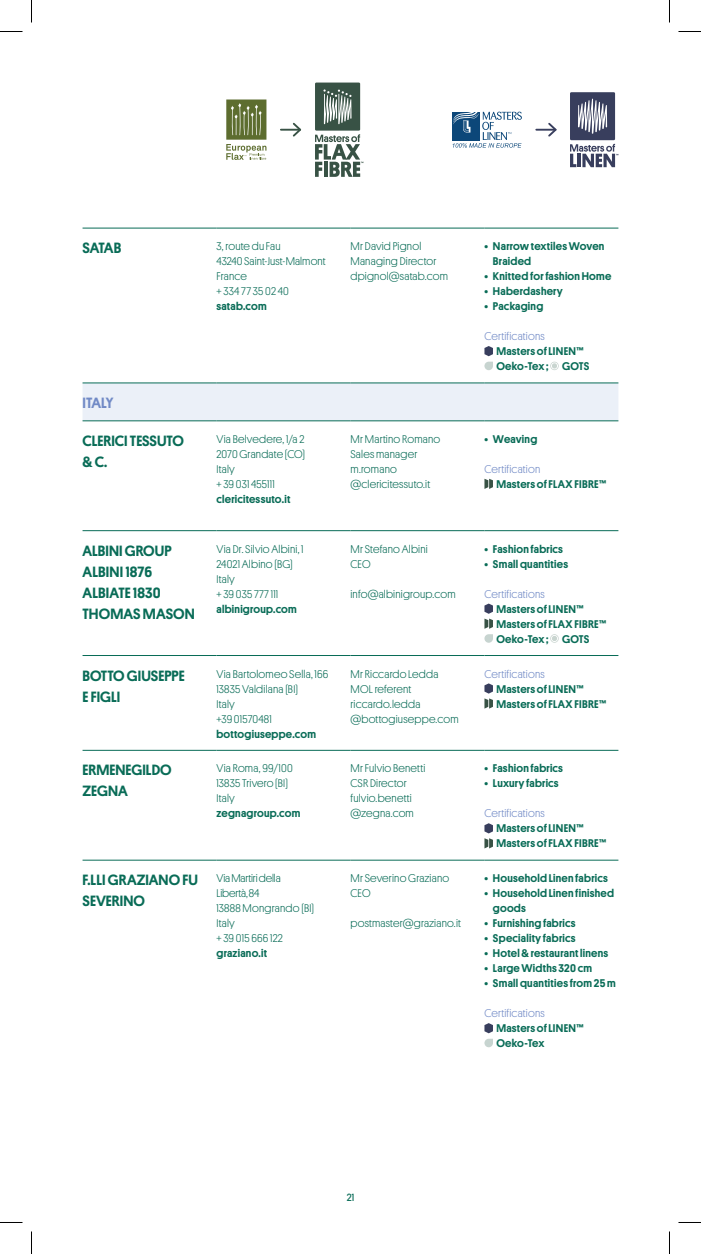
<style>
.page{position:relative;width:701px;height:1254px;background:#fff}
.page>*{position:absolute;margin:0;border:0;box-sizing:border-box;transform-origin:0 0}
.t1{font:500 15px/21px "Platform";color:#096c57}
.t2{font:500 15px "Platform";letter-spacing:-.035em;color:#718ac6}
.t3{font:300 11.25px/15px "Platform";letter-spacing:.015em;color:#096c57}
.t4{font:500 11.25px/15px "Platform";letter-spacing:.02em;color:#096c57}
.t5{font:300 11.25px "Platform";letter-spacing:.015em;color:#718ac6}
.t6{font:10.5px "Platform";color:#096c57}
</style>
<div class="page">
<div style="left:83px;top:384px;width:535px;height:36px;background:#ebf0f8"></div>
<hr style="left:83px;top:228px;width:133px;height:1px;background:#096c57">
<hr style="left:216px;top:228px;width:134px;height:1px;background:#096c57">
<hr style="left:350px;top:228px;width:134px;height:1px;background:#096c57">
<hr style="left:484px;top:228px;width:134px;height:1px;background:#096c57">
<hr style="left:83px;top:383px;width:133px;height:1px;background:#096c57">
<hr style="left:216px;top:383px;width:134px;height:1px;background:#096c57">
<hr style="left:350px;top:383px;width:134px;height:1px;background:#096c57">
<hr style="left:484px;top:383px;width:134px;height:1px;background:#096c57">
<hr style="left:83px;top:420px;width:133px;height:1px;background:#096c57">
<hr style="left:216px;top:420px;width:134px;height:1px;background:#096c57">
<hr style="left:350px;top:420px;width:134px;height:1px;background:#096c57">
<hr style="left:484px;top:420px;width:134px;height:1px;background:#096c57">
<hr style="left:83px;top:530px;width:133px;height:1px;background:#096c57">
<hr style="left:216px;top:530px;width:134px;height:1px;background:#096c57">
<hr style="left:350px;top:530px;width:134px;height:1px;background:#096c57">
<hr style="left:484px;top:530px;width:134px;height:1px;background:#096c57">
<hr style="left:83px;top:655px;width:133px;height:1px;background:#096c57">
<hr style="left:216px;top:655px;width:134px;height:1px;background:#096c57">
<hr style="left:350px;top:655px;width:134px;height:1px;background:#096c57">
<hr style="left:484px;top:655px;width:134px;height:1px;background:#096c57">
<hr style="left:83px;top:750px;width:133px;height:1px;background:#096c57">
<hr style="left:216px;top:750px;width:134px;height:1px;background:#096c57">
<hr style="left:350px;top:750px;width:134px;height:1px;background:#096c57">
<hr style="left:484px;top:750px;width:134px;height:1px;background:#096c57">
<hr style="left:83px;top:860px;width:133px;height:1px;background:#096c57">
<hr style="left:216px;top:860px;width:134px;height:1px;background:#096c57">
<hr style="left:350px;top:860px;width:134px;height:1px;background:#096c57">
<hr style="left:484px;top:860px;width:134px;height:1px;background:#096c57">
<svg style="left:484px;top:346px;width:9px;height:10px"></svg>
<svg style="left:484px;top:362px;width:9px;height:8px"></svg>
<svg style="left:550px;top:362px;width:9px;height:8px"></svg>
<svg style="left:484px;top:479px;width:9px;height:10px"></svg>
<svg style="left:484px;top:603px;width:9px;height:40px"></svg>
<svg style="left:550px;top:634px;width:9px;height:9px"></svg>
<svg style="left:484px;top:683px;width:9px;height:25px"></svg>
<svg style="left:484px;top:823px;width:9px;height:25px"></svg>
<svg style="left:484px;top:1023px;width:9px;height:24px"></svg>
<svg style="left:315px;top:83px;width:48px;height:94px"></svg>
<svg style="left:570px;top:92px;width:48px;height:75px"></svg>
<svg style="left:281px;top:122px;width:21px;height:15px"></svg>
<svg style="left:536px;top:122px;width:21px;height:15px"></svg>
<svg style="left:226px;top:99px;width:40px;height:61px"></svg>
<svg style="left:452px;top:112px;width:70px;height:36px"></svg>
<svg style="left:0;top:31px;width:22px;height:1px"></svg>
<svg style="left:678px;top:31px;width:23px;height:1px"></svg>
<svg style="left:0;top:1222px;width:22px;height:1px"></svg>
<svg style="left:678px;top:1222px;width:23px;height:1px"></svg>
<svg style="left:31px;top:0;width:1px;height:23px"></svg>
<svg style="left:31px;top:1231px;width:1px;height:23px"></svg>
<svg style="left:669px;top:0;width:1px;height:23px"></svg>
<svg style="left:669px;top:1231px;width:1px;height:23px"></svg>
<h1 class="t1" style="left:83px;top:237px;width:40px">SATAB</h1>
<p class="t3" style="left:216px;top:238px;width:111px">3, route du Fau<br>43240 Saint-Just-Malmont<br>France<br>+ 334 77 35 02 40</p>
<p class="t4" style="left:216px;top:298px;width:52px">satab.com</p>
<h1 class="t2" style="left:83px;top:392px;width:32px">ITALY</h1>
<h1 class="t1" style="left:83px;top:429px;width:103px">CLERICI TESSUTO &amp; C.</h1>
<p class="t3" style="left:216px;top:431px;width:90px">Via Belvedere, 1/a 2<br>2070 Grandate (CO)<br>Italy<br>+ 39 031 455111</p>
<p class="t4" style="left:216px;top:491px;width:75px">clericitessuto.it</p>
<h1 class="t1" style="left:83px;top:539px;width:114px">ALBINI GROUP<br>ALBINI 1876<br>ALBIATE 1830<br>THOMAS MASON</h1>
<p class="t3" style="left:216px;top:540px;width:89px">Via Dr. Silvio Albini, 1<br>24021 Albino (BG)<br>Italy<br>+ 39 035 777 111</p>
<p class="t4" style="left:216px;top:600px;width:82px">albinigroup.com</p>
<h1 class="t1" style="left:83px;top:664px;width:104px">BOTTO GIUSEPPE<br>E FIGLI</h1>
<p class="t3" style="left:216px;top:665px;width:113px">Via Bartolomeo Sella, 166<br>13835 Valdilana (BI)<br>Italy<br>+39 01570481</p>
<p class="t4" style="left:216px;top:725px;width:101px">bottogiuseppe.com</p>
<h1 class="t1" style="left:83px;top:759px;width:91px">ERMENEGILDO<br>ZEGNA</h1>
<p class="t3" style="left:216px;top:760px;width:78px">Via Roma, 99/100<br>13835 Trivero (BI)<br>Italy</p>
<p class="t4" style="left:216px;top:805px;width:85px">zegnagroup.com</p>
<h1 class="t1" style="left:83px;top:868px;width:117px">F.LLI GRAZIANO FU<br>SEVERINO</h1>
<p class="t3" style="left:216px;top:870px;width:99px">Via Martiri della<br>Libertà, 84<br>13888 Mongrando (BI)<br>Italy<br>+ 39 015 666 122</p>
<p class="t4" style="left:216px;top:945px;width:52px">graziano.it</p>
<p class="t3" style="left:350px;top:238px;width:99px">Mr David Pignol<br>Managing Director dpignol@satab.com</p>
<p class="t4" style="left:493px;top:238px;width:113px;text-indent:-9px">• Narrow textiles Woven<br>Braided</p>
<p class="t4" style="left:484px;top:268px;width:128px">• Knitted for fashion Home</p>
<p class="t4" style="left:484px;top:283px;width:79px">• Haberdashery</p>
<p class="t4" style="left:484px;top:298px;width:60px">• Packaging</p>
<p class="t5" style="left:484px;top:328px;width:62px">Certifications</p>
<p class="t4" style="left:496px;top:343px;width:95px">Masters of LINEN™<br>Oeko-Tex ; GOTS</p>
<p class="t3" style="left:350px;top:431px;width:91px">Mr Martino Romano<br>Sales manager m.romano @clericitessuto.it</p>
<p class="t4" style="left:484px;top:431px;width:54px">• Weaving</p>
<p class="t5" style="left:484px;top:461px;width:57px">Certification</p>
<p class="t4" style="left:496px;top:476px;width:111px">Masters of FLAX FIBRE™</p>
<p class="t3" style="left:350px;top:540px;width:79px">Mr Stefano Albini<br>CEO</p>
<p class="t3" style="left:350px;top:585px;width:107px">info@albinigroup.com</p>
<p class="t4" style="left:484px;top:540px;width:80px">• Fashion fabrics</p>
<p class="t4" style="left:484px;top:555px;width:85px">• Small quantities</p>
<p class="t5" style="left:484px;top:586px;width:62px">Certifications</p>
<p class="t4" style="left:496px;top:600px;width:111px">Masters of LINEN™<br>Masters of FLAX FIBRE™<br>Oeko-Tex ; GOTS</p>
<p class="t3" style="left:350px;top:665px;width:110px">Mr Riccardo Ledda<br>MOL referent riccardo.ledda @bottogiuseppe.com</p>
<p class="t5" style="left:484px;top:665px;width:62px">Certifications</p>
<p class="t4" style="left:496px;top:680px;width:111px">Masters of LINEN™<br>Masters of FLAX FIBRE™</p>
<p class="t3" style="left:350px;top:760px;width:76px">Mr Fulvio Benetti<br>CSR Director fulvio.benetti @zegna.com</p>
<p class="t4" style="left:484px;top:760px;width:80px">• Fashion fabrics</p>
<p class="t4" style="left:484px;top:775px;width:76px">• Luxury fabrics</p>
<p class="t5" style="left:484px;top:805px;width:62px">Certifications</p>
<p class="t4" style="left:496px;top:820px;width:111px">Masters of LINEN™<br>Masters of FLAX FIBRE™</p>
<p class="t3" style="left:350px;top:870px;width:100px">Mr Severino Graziano<br>CEO</p>
<p class="t3" style="left:350px;top:915px;width:112px">postmaster@graziano.it</p>
<p class="t4" style="left:484px;top:870px;width:125px">• Household Linen fabrics</p>
<p class="t4" style="left:493px;top:885px;width:122px;text-indent:-9px">• Household Linen finished goods</p>
<p class="t4" style="left:484px;top:915px;width:93px">• Furnishing fabrics</p>
<p class="t4" style="left:484px;top:930px;width:92px">• Speciality fabrics</p>
<p class="t4" style="left:484px;top:945px;width:125px">• Hotel &amp; restaurant linens</p>
<p class="t4" style="left:484px;top:960px;width:109px">• Large Widths 320 cm</p>
<p class="t4" style="left:484px;top:975px;width:133px">• Small quantities from 25 m</p>
<p class="t5" style="left:484px;top:1005px;width:62px">Certifications</p>
<p class="t4" style="left:496px;top:1020px;width:89px">Masters of LINEN™<br>Oeko-Tex</p>
<p class="t6" style="left:347px;top:1190px;width:9px">21</p>
</div>
